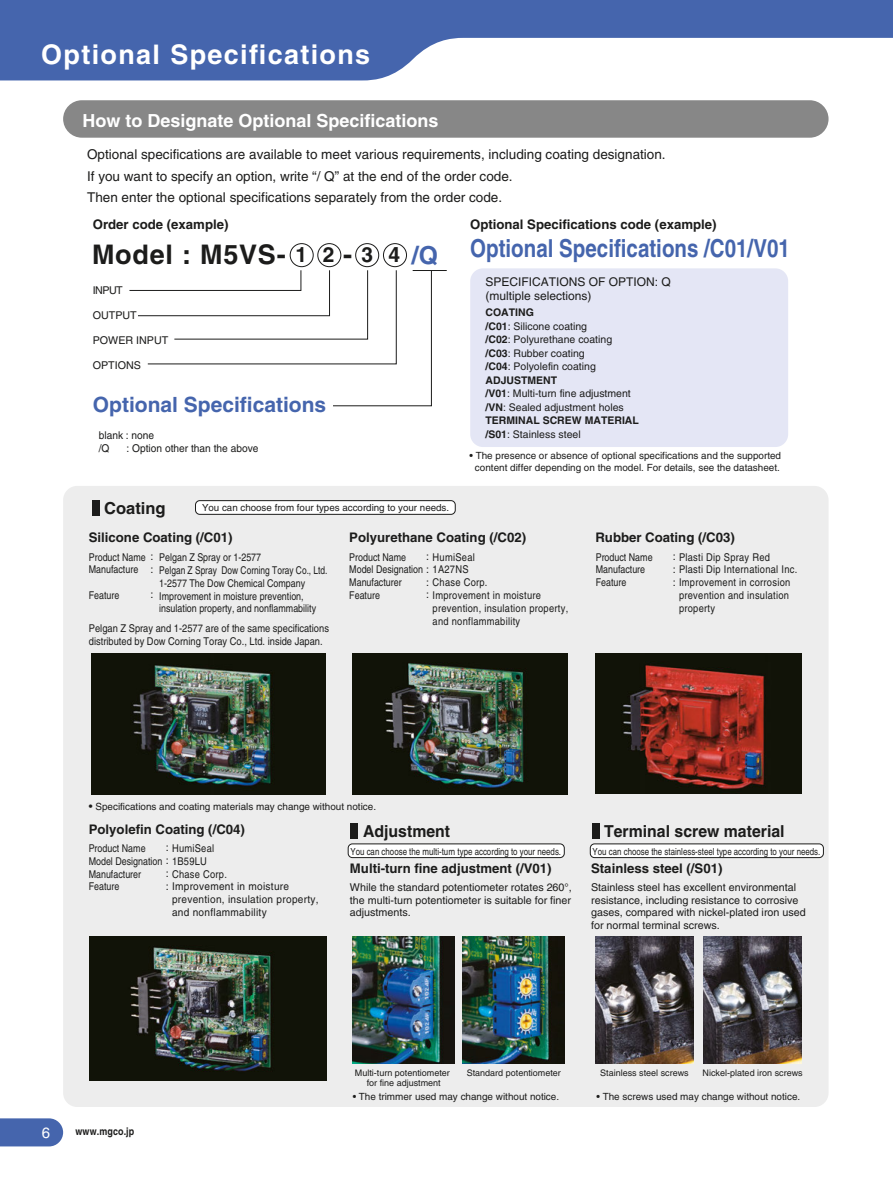
<style>
.page{position:relative;width:893px;height:1189px;background:#fff}
.page>*{position:absolute;margin:0;border:0;box-sizing:border-box;transform-origin:0 0}
.t1{font:700 27px "Helvetica LT Std";letter-spacing:.05em;color:#fff}
.t2{font:700 27px "Helvetica LT Std";letter-spacing:.03em;color:#1c1c1b}
.t3{font:700 24.75px "Helvetica LT Std";color:#4565ad;scale:.83 1}
.t4{font:700 24.75px "Helvetica LT Std";color:#4565ad}
.t5{font:700 21px "Helvetica LT Std";color:#4565ad}
.t6{font:700 21px "Helvetica LT Std";color:#1c1c1b}
.t7{font:700 18px "Helvetica LT Std";color:#fff}
.t8{font:700 16.5px "Helvetica LT Std";color:#1c1c1b;scale:.96 1}
.t9{font:700 16.5px "Helvetica LT Std";color:#1c1c1b}
.t10{font:15px "Helvetica LT Std";color:#fff}
.t11{font:13.5px/21px "Helvetica LT Std";color:#1c1c1b}
.t12{font:700 13.2px "Helvetica LT Std";color:#1c1c1b}
.t13{font:12px/13.5px "Helvetica LT Std";color:#1c1c1b}
.t14{font:10.8px/12.8px "Helvetica LT Std";color:#1c1c1b;scale:.83 1}
.t15{font:10.8px/12.8px "Helvetica LT Std";color:#1c1c1b;text-align:justify}
.t16{font:10.8px "Helvetica LT Std";letter-spacing:.03em;color:#1c1c1b}
.t17{font:10.8px/12.8px "Helvetica LT Std";color:#1c1c1b;scale:.87 1}
.t18{font:10.8px "Helvetica LT Std";letter-spacing:.03em;color:#1c1c1b;scale:.87 1}
.t19{font:10.8px "Helvetica LT Std";letter-spacing:.03em;color:#1c1c1b;scale:.94 1}
.t20{font:10.8px/12.3px "Helvetica LT Std";color:#1c1c1b;scale:.95 1}
.t21{font:10.5px/13.5px "Helvetica LT Std";color:#1c1c1b}
.t22{font:700 10.5px "Helvetica LT Std";letter-spacing:.015em;color:#1c1c1b;scale:.85 1}
.t23{font:9.9px/11.9px "Helvetica LT Std";color:#1c1c1b;text-align:center}
.t24{font:9.75px "Helvetica LT Std";color:#1c1c1b;scale:.81 1}
.t25{font:9.75px "Helvetica LT Std";color:#1c1c1b}
.t26{font:9px/9.8px "Helvetica LT Std";color:#1c1c1b;text-align:center}
.s1{font-size:27px;color:#1c1c1b}
.s2{font-weight:700}
.s3{font-size:10.8px}
</style>
<div class="page">
<div style="left:470px;top:268px;width:318px;height:179px;background:#e4e6f5;border-radius:13px"></div>
<div style="left:63px;top:486px;width:765px;height:620px;background:#ededed;border-radius:14px"></div>
<div style="left:63px;top:100px;width:765px;height:38px;background:#878787;border-radius:19px"></div>
<div style="left:92px;top:500px;width:8px;height:16px;background:#1c1c1b"></div>
<div style="left:195px;top:500px;width:260px;height:14px;background:#fff;border-radius:4px"></div>
<div style="left:195px;top:500px;width:261px;height:14px;border:1px solid #1c1c1b;border-radius:4px"></div>
<div style="left:348px;top:843px;width:216px;height:14px;background:#fff;border-radius:4px"></div>
<div style="left:348px;top:843px;width:217px;height:15px;border:1px solid #1c1c1b;border-radius:4px"></div>
<div style="left:590px;top:843px;width:233px;height:14px;background:#fff;border-radius:4px"></div>
<div style="left:590px;top:843px;width:234px;height:15px;border:1px solid #1c1c1b;border-radius:4px"></div>
<div style="left:351px;top:822px;width:7px;height:16px;background:#1c1c1b"></div>
<div style="left:592px;top:822px;width:8px;height:16px;background:#1c1c1b"></div>
<img style="left:353px;top:654px;width:215px;height:140px">
<img style="left:595px;top:653px;width:206px;height:140px">
<img style="left:91px;top:654px;width:234px;height:140px">
<img style="left:704px;top:936px;width:97px;height:127px">
<img style="left:353px;top:936px;width:102px;height:127px">
<img style="left:463px;top:936px;width:102px;height:127px">
<img style="left:595px;top:936px;width:98px;height:127px">
<svg style="left:0;top:0;width:893px;height:80px;fill:#4565ad"></svg>
<svg style="left:129px;top:270px;width:303px;height:136px"></svg>
<hr style="left:413px;top:270px;width:34px;height:1px;background:#1c1c1b">
<div style="left:290px;top:243px;width:24px;height:24px;border:1px solid #1c1c1b;border-radius:50%"></div>
<div style="left:317px;top:243px;width:24px;height:24px;border:1px solid #1c1c1b;border-radius:50%"></div>
<div style="left:355px;top:243px;width:24px;height:24px;border:1px solid #1c1c1b;border-radius:50%"></div>
<div style="left:383px;top:243px;width:24px;height:24px;border:1px solid #1c1c1b;border-radius:50%"></div>
<img style="left:89px;top:936px;width:238px;height:144px">
<svg style="left:0;top:1118px;width:63px;height:28px;background:#4f6db1"></svg>
<h1 class="t1" style="left:41px;top:38px;width:331px">Optional Specifications</h1>
<h3 class="t7" style="left:82px;top:109px;width:358px">How to Designate Optional Specifications</h3>
<p class="t11" style="left:87px;top:144px;width:580px">Optional specifications are available to meet various requirements, including coating designation.<br>If you want to specify an option, write “/ Q” at the end of the order code.<br>Then enter the optional specifications separately from the order code.</p>
<h2 class="t3" style="left:470px;top:233px;width:387px">Optional Specifications /C01/V01</h2>
<p class="t12" style="left:93px;top:216px;width:137px">Order code (example)</p>
<p class="t12" style="left:470px;top:216px;width:248px">Optional Specifications code (example)</p>
<h1 class="t2" style="left:92px;top:238px;width:195px">Model : M5VS-</h1>
<h2 class="t4" style="left:343px;top:241px;width:96px"><span class="s1">-</span> /Q</h2>
<h3 class="t6" style="left:295px;top:242px;width:41px">1 2</h3>
<h3 class="t6" style="left:361px;top:242px;width:40px">3 4</h3>
<p class="t15" style="left:93px;top:284px;width:32px">INPUT</p>
<p class="t15" style="left:93px;top:309px;width:46px">OUTPUT</p>
<p class="t15" style="left:93px;top:333px;width:77px">POWER INPUT</p>
<p class="t15" style="left:93px;top:358px;width:50px">OPTIONS</p>
<h3 class="t5" style="left:93px;top:391px;width:235px">Optional Specifications</h3>
<p class="t20" style="left:99px;top:429px;width:60px">blank : none /Q</p>
<p class="t20" style="left:126px;top:441px;width:140px">: Option other than the above</p>
<h3 class="t9" style="left:104px;top:498px;width:63px">Coating</h3>
<p class="t25" style="left:202px;top:502px;width:249px">You can choose from four types according to your needs.</p>
<p class="t13" style="left:485px;top:275px;width:187px">SPECIFICATIONS OF OPTION: Q (multiple selections)</p>
<p class="t21" style="left:486px;top:306px;width:155px"><span class="s2">COATING<br>/C01</span>: Silicone coating<br><span class="s2">/C02</span>: Polyurethane coating <span class="s2">/C03</span>: Rubber coating<br><span class="s2">/C04</span>: Polyolefin coating<br><span class="s2">ADJUSTMENT<br>/V01</span>: Multi-turn fine adjustment <span class="s2">/VN</span>: Sealed adjustment holes<br><span class="s2">TERMINAL SCREW MATERIAL /S01</span>: Stainless steel</p>
<p class="t23" style="left:469px;top:450px;width:313px">• The presence or absence of optional specifications and the supported content differ depending on the model. For details, see the datasheet.</p>
<p class="t12" style="left:89px;top:529px;width:145px">Silicone Coating (/C01)</p>
<p class="t14" style="left:89px;top:550px;width:79px">Product Name :<br>Manufacture</p>
<p class="t14" style="left:89px;top:589px;width:38px">Feature</p>
<p class="t14" style="left:159px;top:551px;width:204px">Pelgan Z Spray or 1-2577<br>Pelgan Z Spray Dow Corning Toray Co., Ltd.<br>1-2577 The Dow Chemical Company Improvement in moisture prevention, insulation property, and nonflammability</p>
<p class="t17" style="left:89px;top:621px;width:278px">Pelgan Z Spray and 1-2577 are of the same specifications distributed by Dow Corning Toray Co., Ltd. inside Japan.</p>
<p class="t15" style="left:150px;top:562px;width:4px">:</p>
<p class="t15" style="left:150px;top:588px;width:4px">:</p>
<p class="t12" style="left:349px;top:529px;width:178px">Polyurethane Coating (/C02)</p>
<p class="t12" style="left:595px;top:529px;width:141px">Rubber Coating (/C03)</p>
<p class="t16" style="left:426px;top:550px;width:50px">: HumiSeal</p>
<p class="t14" style="left:349px;top:563px;width:145px">Model Designation : 1A27NS</p>
<p class="t16" style="left:426px;top:576px;width:63px">: Chase Corp.</p>
<p class="t16" style="left:426px;top:589px;width:116px">: Improvement in moisture</p>
<p class="t18" style="left:433px;top:601px;width:157px">prevention, insulation property,</p>
<p class="t18" style="left:433px;top:614px;width:102px">and nonflammability</p>
<p class="t14" style="left:349px;top:550px;width:70px">Product Name</p>
<p class="t14" style="left:349px;top:576px;width:65px">Manufacturer<br>Feature</p>
<p class="t14" style="left:596px;top:550px;width:70px">Product Name<br>Manufacture<br>Feature</p>
<p class="t16" style="left:673px;top:550px;width:99px">: Plasti Dip Spray Red</p>
<p class="t16" style="left:673px;top:563px;width:126px">: Plasti Dip International Inc.</p>
<p class="t16" style="left:673px;top:576px;width:119px">: Improvement in corrosion</p>
<p class="t18" style="left:679px;top:589px;width:128px">prevention and insulation</p>
<p class="t18" style="left:679px;top:601px;width:43px">property</p>
<p class="t23" style="left:89px;top:800px;width:289px"><span class="s3">•</span> Specifications and coating materials may change without notice.</p>
<p class="t12" style="left:89px;top:821px;width:158px">Polyolefin Coating (/C04)</p>
<p class="t16" style="left:166px;top:842px;width:50px">: HumiSeal</p>
<p class="t14" style="left:89px;top:854px;width:144px">Model Designation : 1B59LU</p>
<p class="t16" style="left:166px;top:867px;width:63px">: Chase Corp.</p>
<p class="t16" style="left:166px;top:880px;width:125px">: Improvement in moisture</p>
<p class="t19" style="left:172px;top:893px;width:157px">prevention, insulation property,</p>
<p class="t19" style="left:172px;top:905px;width:102px">and nonflammability</p>
<p class="t14" style="left:89px;top:842px;width:70px">Product Name</p>
<p class="t14" style="left:89px;top:867px;width:65px">Manufacturer<br>Feature</p>
<h3 class="t8" style="left:363px;top:820px;width:92px">Adjustment</h3>
<h3 class="t8" style="left:604px;top:820px;width:190px">Terminal screw material</h3>
<p class="t24" style="left:350px;top:845px;width:262px">You can choose the multi-turn type according to your needs.</p>
<p class="t24" style="left:593px;top:845px;width:283px">You can choose the stainless-steel type according to your needs.</p>
<p class="t12" style="left:350px;top:860px;width:203px">Multi-turn fine adjustment (/V01)</p>
<p class="t12" style="left:591px;top:860px;width:133px">Stainless steel (/S01)</p>
<p class="t15" style="left:350px;top:880px;width:223px">While the standard potentiometer rotates 260°, the multi-turn potentiometer is suitable for finer adjustments.</p>
<p class="t15" style="left:591px;top:880px;width:216px;text-align:left">Stainless steel has excellent environmental resistance, including resistance to corrosive gases, compared with nickel-plated iron used for normal terminal screws.</p>
<h3 class="t10" style="left:42px;top:1124px;width:10px">6</h3>
<p class="t22" style="left:76px;top:1125px;width:71px">www.mgco.jp</p>
<p class="t26" style="left:355px;top:1068px;width:97px">Multi-turn potentiometer for fine adjustment</p>
<p class="t26" style="left:467px;top:1068px;width:96px">Standard potentiometer</p>
<p class="t26" style="left:600px;top:1068px;width:90px">Stainless steel screws</p>
<p class="t26" style="left:703px;top:1068px;width:102px">Nickel-plated iron screws</p>
<p class="t23" style="left:353px;top:1090px;width:208px">• The trimmer used may change without notice.</p>
<p class="t23" style="left:596px;top:1090px;width:205px">• The screws used may change without notice.</p>
</div>
